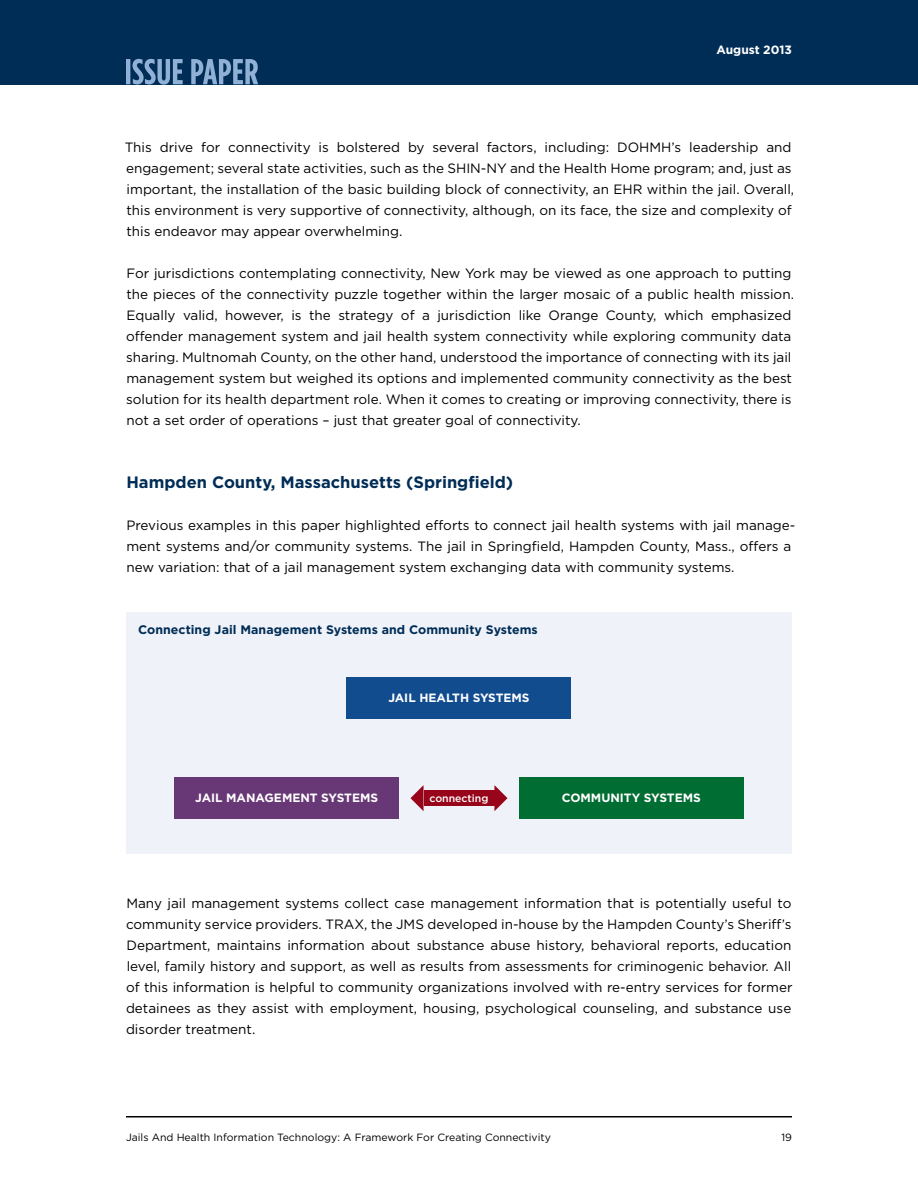
<style>
.page{position:relative;width:918px;height:1188px;background:#fff}
.page>*{position:absolute;margin:0;border:0;box-sizing:border-box;transform-origin:0 0}
.t1{font:700 16.5px "Gotham";color:#002d56}
.t2{font:13.5px/21px "Gotham";color:#000}
.t3{font:700 12.3px "Gotham";letter-spacing:.005em;color:#002d56}
.t4{font:700 12px "Gotham";color:#fff}
.t5{font:10.5px "Gotham";color:#000}
.t6{font:500 10.5px "Gotham";color:#fff}
</style>
<div class="page">
<div style="left:0;top:0;width:918px;height:85px;background:#002d56"></div>
<hr style="left:126px;top:1116px;width:666px;height:2px;background:#000">
<svg style="left:126px;top:59px;width:132px;height:26px"></svg>
<div style="left:126px;top:613px;width:666px;height:241px;background:#eff2f8"></div>
<div style="left:346px;top:677px;width:226px;height:41px;background:#114c8f"></div>
<div style="left:174px;top:778px;width:225px;height:41px;background:#683775"></div>
<div style="left:519px;top:778px;width:225px;height:41px;background:#006d33"></div>
<div style="left:424px;top:790px;width:70px;height:16px;background:#98051a"></div>
<svg style="left:494px;top:785px;width:14px;height:26px"></svg>
<svg style="left:410px;top:785px;width:14px;height:26px"></svg>
<p class="t4" style="left:716px;top:42px;width:77px">August 2013</p>
<p class="t2" style="left:125px;top:136px;width:671px">This drive for connectivity is bolstered by several factors, including: DOHMH’s leadership and engagement; several state activities, such as the SHIN-NY and the Health Home program; and, just as important, the installation of the basic building block of connectivity, an EHR within the jail. Overall, this environment is very supportive of connectivity, although, on its face, the size and complexity of this endeavor may appear overwhelming.</p>
<p class="t2" style="left:126px;top:262px;width:669px">For jurisdictions contemplating connectivity, New York may be viewed as one approach to putting the pieces of the connectivity puzzle together within the larger mosaic of a public health mission.<br>Equally valid, however, is the strategy of a jurisdiction like Orange County, which emphasized offender management system and jail health system connectivity while exploring community data sharing. Multnomah County, on the other hand, understood the importance of connecting with its jail management system but weighed its options and implemented community connectivity as the best solution for its health department role. When it comes to creating or improving connectivity, there is not a set order of operations – just that greater goal of connectivity.</p>
<p class="t1" style="left:126px;top:471px;width:388px">Hampden County, Massachusetts (Springfield)</p>
<p class="t2" style="left:126px;top:514px;width:670px">Previous examples in this paper highlighted efforts to connect jail health systems with jail manage&shy;ment systems and/or community systems. The jail in Springfield, Hampden County, Mass., offers a new variation: that of a jail management system exchanging data with community systems.</p>
<p class="t3" style="left:138px;top:622px;width:401px">Connecting Jail Management Systems and Community Systems</p>
<p class="t4" style="left:388px;top:689px;width:141px">jai l health systems</p>
<p class="t4" style="left:195px;top:790px;width:183px">jai l management systems</p>
<p class="t6" style="left:430px;top:791px;width:60px">connecting</p>
<p class="t4" style="left:562px;top:790px;width:139px">Community systems</p>
<p class="t2" style="left:126px;top:892px;width:668px;text-align:justify">Many jail management systems collect case management information that is potentially useful to community service providers. TRAX, the JMS developed in-house by the Hampden County’s Sheriff’s Department, maintains information about substance abuse history, behavioral reports, education level, family history and support, as well as results from assessments for criminogenic behavior. All of this information is helpful to community organizations involved with re-entry services for former detainees as they assist with employment, housing, psychological counseling, and substance use disorder treatment.</p>
<p class="t5" style="left:126px;top:1131px;width:426px">Jails And Health Information Technology: A Framework For Creating Connectivity</p>
<p class="t5" style="left:781px;top:1131px;width:12px">19</p>
</div>
